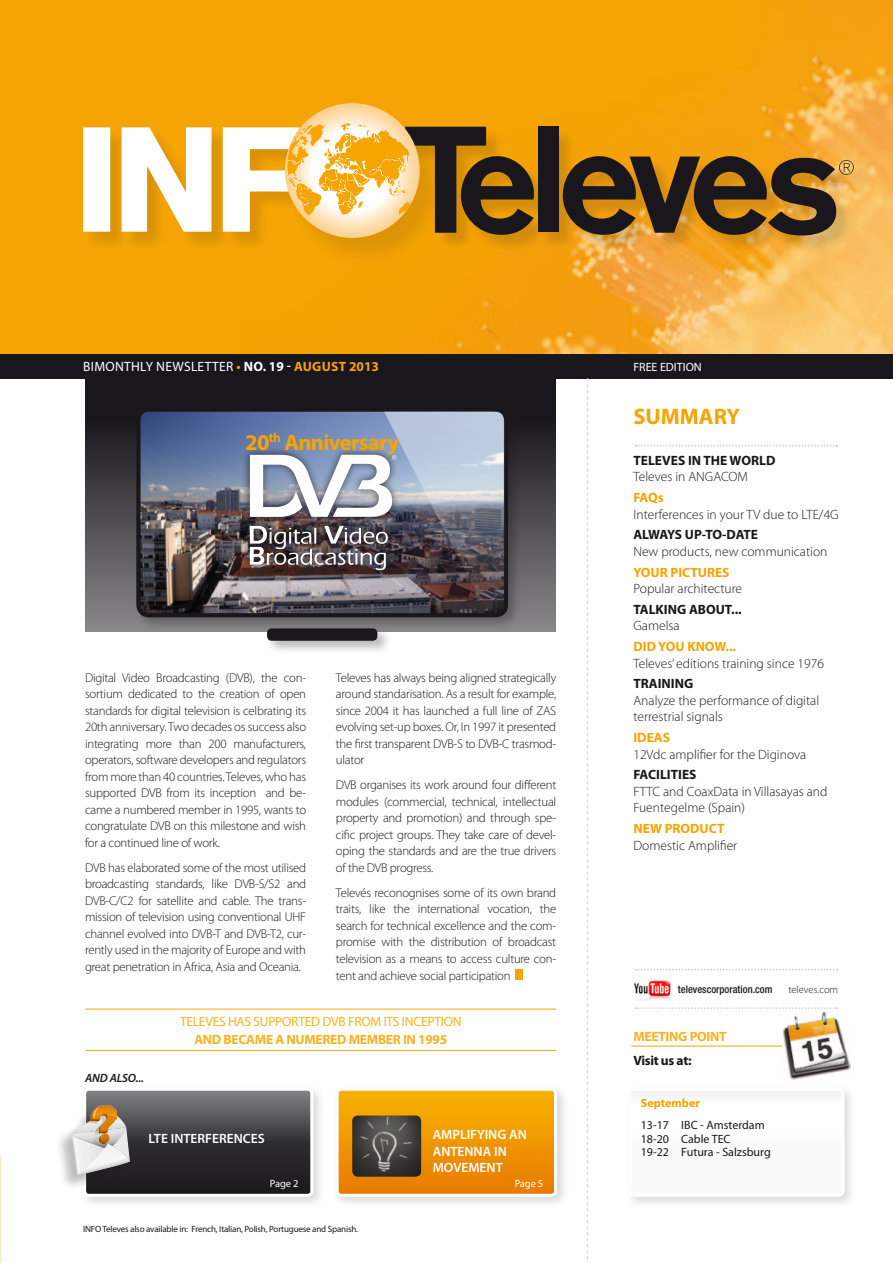
<style>
.page{position:relative;width:893px;height:1263px;background:#fff}
.page>*{position:absolute;margin:0;border:0;box-sizing:border-box;transform-origin:0 0}
.t1{font:700 22.5px "Myriad Pro";letter-spacing:-.03em;color:#f6a400}
.t2{font:700 22.5px "Myriad Pro";color:#f6a400}
.t3{font:300 13.5px/16.5px "Myriad Pro";color:#1a171c}
.t4{font:700 13.5px "Myriad Pro";color:#1a171c}
.t5{font:700 13.5px "Myriad Pro";color:#f6a400}
.t6{font:600 13.5px/16.2px "Myriad Pro";color:#fff}
.t7{font:700 13.5px "Myriad Pro";letter-spacing:-.02em;color:#f8b323}
.t8{font:13.5px "Myriad Pro";letter-spacing:-.02em;color:#f8b323}
.t9{font:13.5px "Myriad Pro";letter-spacing:.02em;color:#fff}
.t10{font:700 13.5px "Myriad Pro";letter-spacing:-.03em;color:#1a171c}
.t11{font:700 13.5px "Myriad Pro";letter-spacing:-.02em;color:#1a171c}
.t12{font:300 12.75px/16.5px "Myriad Pro";letter-spacing:-.02em;color:#1a171c;text-align:justify}
.t13{font:12px/13.5px "Myriad Pro";color:#1a171c}
.t14{font:12px "Myriad Pro";color:#fff}
.t15{font:italic 600 12px "Myriad Pro";letter-spacing:-.01em;color:#1a171c}
.t16{font:700 12px "Myriad Pro";color:#f6a400}
.t17{font:500 condensed 10.5px "Helvetica Neue";color:#1a171c}
.t18{font:300 10.5px "Myriad Pro";color:#1a171c}
.t19{font:10.5px "Myriad Pro";letter-spacing:-.01em;color:#fff}
.t20{font:9px "Myriad Pro";letter-spacing:-.02em;color:#1a171c}
.s1{font-weight:600;color:#f6a400}
.s2{font-weight:700}
.s3{font-weight:600}
.s4{font-weight:700;color:#f6a400}
</style>
<div class="page">
<svg style="left:85px;top:378px;width:471px;height:253px;background:#39363b"></svg>
<img style="left:0;top:0;width:893px;height:354px">
<div style="left:79px;top:1084px;width:247px;height:125px;background:#1a171c;opacity:.16"></div>
<div style="left:83px;top:1088px;width:230px;height:109px;border:3px solid #fff;border-radius:4px"></div>
<div style="left:625px;top:1084px;width:232px;height:125px;background:#1a171c;opacity:.16"></div>
<svg style="left:632px;top:1092px;width:208px;height:101px"></svg>
<div style="left:628px;top:1088px;width:216px;height:109px;border:3px solid #fff;border-radius:4px"></div>
<div style="left:332px;top:1084px;width:237px;height:125px;background:#1a171c;opacity:.16"></div>
<svg style="left:340px;top:1092px;width:213px;height:101px;background:#f09600"></svg>
<div style="left:336px;top:1088px;width:221px;height:109px;border:3px solid #fff;border-radius:4px"></div>
<div style="left:0;top:354px;width:893px;height:24px;background:#1a171c"></div>
<svg style="left:587px;top:378px;width:1px;height:885px"></svg>
<div style="left:515px;top:969px;width:8px;height:11px;background:#f6a400"></div>
<img style="left:352px;top:1115px;width:69px;height:62px">
<img style="left:634px;top:980px;width:37px;height:21px">
<hr style="left:85px;top:1009px;width:471px;height:1px;background:#f6a400">
<hr style="left:631px;top:1046px;width:216px;height:1px;background:#f6a400">
<hr style="left:85px;top:1050px;width:471px;height:1px;background:#f6a400">
<div style="left:85px;top:130px;width:233px;height:121px;background:#1a171c;opacity:.12"></div>
<div style="left:407px;top:129px;width:465px;height:125px;background:#1a171c;opacity:.15"></div>
<div style="left:538px;top:126px;width:20px;height:106px;background:#1a171c"></div>
<svg style="left:562px;top:155px;width:292px;height:80px;background:#755320"></svg>
<div style="left:285px;top:105px;width:163px;height:163px;background:#1a171c;opacity:.11"></div>
<svg style="left:285px;top:103px;width:135px;height:135px"></svg>
<svg style="left:83px;top:123px;width:455px;height:112px"></svg>
<svg style="left:635px;top:445px;width:202px;height:1px"></svg>
<svg style="left:635px;top:969px;width:202px;height:1px"></svg>
<svg style="left:635px;top:1007px;width:202px;height:2px"></svg>
<img style="left:782px;top:1012px;width:68px;height:68px">
<div style="left:55px;top:1106px;width:74px;height:85px;background:#1a171c;opacity:.28"></div>
<svg style="left:71px;top:1089px;width:241px;height:106px;background:#5a595c"></svg>
<img style="left:91px;top:1106px;width:25px;height:38px">
<div style="left:265px;top:626px;width:126px;height:29px;background:#1a171c;opacity:.3"></div>
<div style="left:267px;top:628px;width:110px;height:13px;background:#1a171c;border-radius:4px"></div>
<div style="left:134px;top:405px;width:388px;height:226px;background:#1a171c;opacity:.3"></div>
<img style="left:138px;top:410px;width:368px;height:205px">
<div style="left:136px;top:407px;width:372px;height:210px;border:4px solid #1a171c;border-radius:10px"></div>
<div style="left:242px;top:446px;width:162px;height:132px;background:#1a171c;opacity:.75"></div>
<img style="left:250px;top:412px;width:254px;height:203px">
<p class="t9" style="left:83px;top:358px;width:221px">BIMONTHLY NEWSLETTER <span class="s1">•</span> <span class="s2">No. 19</span> <span class="s3">-</span> <span class="s4">august</span></p>
<p class="t5" style="left:349px;top:358px;width:31px">2013</p>
<h1 class="t1" style="left:245px;top:428px;width:156px">20<sup>th</sup> Anniversary</h1>
<p class="t12" style="left:85px;top:669px;width:223px">Digital Video Broadcasting (DVB), the con&shy;sortium dedicated to the creation of open standards for digital television is celbrating its 20th anniversary. Two decades os success also integrating more than 200 manufacturers, operators, software developers and regulators from more than 40 countries. Televes, who has supported DVB from its inception and be&shy;came a numbered member in 1995, wants to congratulate DVB on this milestone and wish for a continued line of work.</p>
<p class="t12" style="left:85px;top:859px;width:223px">DVB has elaborated some of the most utilised broadcasting standards, like DVB-S/S2 and DVB-C/C2 for satellite and cable. The trans&shy;mission of television using conventional UHF channel evolved into DVB-T and DVB-T2, cur&shy;rently used in the majority of Europe and with great penetration in Africa, Asia and Oceania.</p>
<p class="t12" style="left:336px;top:669px;width:222px">Televes has always being aligned strategically around standarisation. As a result for example, since 2004 it has launched a full line of ZAS evolving set-up boxes. Or, In 1997 it presented the first transparent DVB-S to DVB-C trasmod&shy;ulator</p>
<p class="t12" style="left:336px;top:777px;width:222px">DVB organises its work around four different modules (commercial, technical, intellectual property and promotion) and through spe&shy;cific project groups. They take care of devel&shy;oping the standards and are the true drivers of the DVB progress.</p>
<p class="t12" style="left:336px;top:884px;width:222px">Televés reconognises some of its own brand traits, like the international vocation, the search for technical excellence and the com&shy;promise with the distribution of broadcast television as a means to access culture con&shy;tent and achieve social participation</p>
<p class="t15" style="left:85px;top:1071px;width:61px">AND ALSO...</p>
<p class="t8" style="left:180px;top:1013px;width:283px">TELEVES HAS SUPPORTED DVB FROM ITS INCEPTION</p>
<p class="t7" style="left:194px;top:1030px;width:254px">AND BECAME A NUMERED MEMBER IN 1995</p>
<p class="t6" style="left:149px;top:1130px;width:118px">LTE INTERFERENCES</p>
<p class="t6" style="left:433px;top:1126px;width:96px">AMPLIFYING AN<br>ANTENNA IN<br>MOVEMENT</p>
<p class="t19" style="left:270px;top:1176px;width:30px">Page 2</p>
<p class="t19" style="left:515px;top:1176px;width:30px">Page 5</p>
<p class="t20" style="left:83px;top:1223px;width:276px">INFO Televes also available in: French, Italian, Polish, Portuguese and Spanish.</p>
<p class="t14" style="left:633px;top:359px;width:70px">FREE EDITION</p>
<h1 class="t2" style="left:633px;top:402px;width:108px">SUMMARY</h1>
<p class="t4" style="left:633px;top:451px;width:143px">TELEVES IN THE WORLD</p>
<p class="t3" style="left:633px;top:468px;width:116px">Televes in ANGACOM</p>
<p class="t5" style="left:633px;top:489px;width:32px">FAQs</p>
<p class="t3" style="left:633px;top:506px;width:207px">Interferences in your TV due to LTE/4G</p>
<p class="t10" style="left:633px;top:526px;width:126px">ALWAYS UP-TO-DATE</p>
<p class="t3" style="left:633px;top:543px;width:196px">New products, new communication</p>
<p class="t5" style="left:633px;top:563px;width:98px">YOUR PICTURES</p>
<p class="t3" style="left:633px;top:580px;width:110px">Popular architecture</p>
<p class="t4" style="left:633px;top:600px;width:110px">TALKING ABOUT...</p>
<p class="t3" style="left:633px;top:617px;width:48px">Gamelsa</p>
<p class="t5" style="left:633px;top:638px;width:104px">DID YOU KNOW...</p>
<p class="t3" style="left:633px;top:655px;width:192px">Televes’ editions training since 1976</p>
<p class="t4" style="left:633px;top:675px;width:61px">TRAINING</p>
<p class="t3" style="left:633px;top:692px;width:187px">Analyze the performance of digital terrestrial signals</p>
<p class="t5" style="left:633px;top:729px;width:38px">IDEAS</p>
<p class="t3" style="left:633px;top:746px;width:174px">12Vdc amplifier for the Diginova</p>
<p class="t4" style="left:633px;top:766px;width:65px">FACILITIES</p>
<p class="t3" style="left:633px;top:783px;width:196px">FTTC and CoaxData in Villasayas and<br>Fuentegelme (Spain)</p>
<p class="t5" style="left:633px;top:820px;width:93px">NEW PRODUCT</p>
<p class="t3" style="left:633px;top:837px;width:105px">Domestic Amplifier</p>
<p class="t17" style="left:678px;top:983px;width:96px">televescorporation.com</p>
<p class="t18" style="left:788px;top:983px;width:51px">televes.com</p>
<p class="t7" style="left:633px;top:1027px;width:95px">MEETING POINT</p>
<p class="t11" style="left:633px;top:1051px;width:60px">Visit us at:</p>
<p class="t16" style="left:641px;top:1095px;width:61px">September</p>
<p class="t13" style="left:641px;top:1118px;width:131px">13-17 IBC - Amsterdam<br>18-20 Cable TEC<br>19-22 Futura - Salzsburg</p>
</div>
